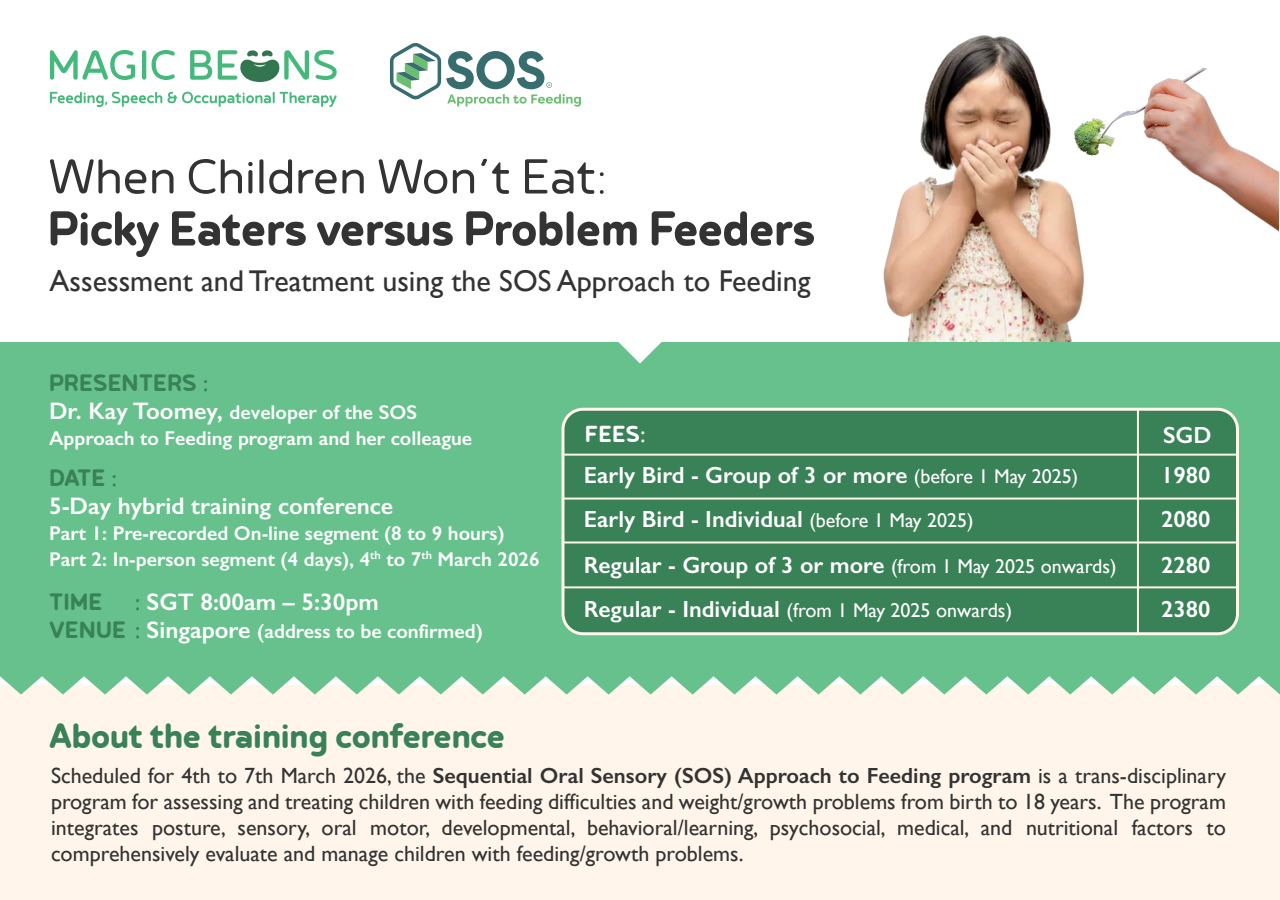
<style>
.page{position:relative;width:1280px;height:900px;background:#fff}
.page>*{position:absolute;margin:0;border:0;box-sizing:border-box;transform-origin:0 0}
.t1{font:600 58px "Betm Rounded";letter-spacing:-.02em;color:#333}
.t2{font:300 58px "Betm Rounded";letter-spacing:-.02em;color:#333}
.t3{font:600 42px "Betm Rounded";letter-spacing:-.02em;color:#398157}
.t4{font:30px "Gill Sans";color:#333}
.t5{font:600 28px "Betm Rounded";color:#398157}
.t6{font:600 27.3px "Betm Rounded";color:#fff}
.t7{font:600 24px "Gill Sans";color:#fff}
.t8{font:600 23.4px "Gill Sans";color:#fff}
.t9{font:22px/26px "Gill Sans";color:#333;text-align:justify}
.t10{font:600 20px/26px "Gill Sans";color:#fff}
.t11{font:20px "Gill Sans";color:#fff}
.s1{font-size:24px}
.s2{font-family:"Betm Rounded";font-size:28px;color:#398157}
.s3{font-weight:400;font-size:20px}
.s4{font-weight:600;font-size:23.4px}
.s5{font-weight:600}
</style>
<div class="page">
<img style="left:1116px;top:67px;width:163px;height:165px">
<img style="left:883px;top:35px;width:233px;height:307px">
<div style="left:0;top:685px;width:1280px;height:215px;background:#fff5ea"></div>
<div style="left:0;top:342px;width:1280px;height:353px;background:#67c18c"></div>
<div style="left:563px;top:409px;width:675px;height:225px;background:#398157;border-radius:20px"></div>
<div style="left:562px;top:408px;width:677px;height:227px;border:3px solid #fff5ea;border-radius:20px"></div>
<svg style="left:618px;top:342px;width:44px;height:22px"></svg>
<svg style="left:50px;top:50px;width:85px;height:30px"></svg>
<hr style="left:142px;top:50px;width:4px;height:30px;background:#45b97c;border-radius:2px">
<svg style="left:152px;top:50px;width:23px;height:30px"></svg>
<svg style="left:190px;top:50px;width:22px;height:30px"></svg>
<svg style="left:218px;top:50px;width:119px;height:32px"></svg>
<svg style="left:50px;top:92px;width:287px;height:15px"></svg>
<svg style="left:390px;top:43px;width:191px;height:64px"></svg>
<hr style="left:563px;top:454px;width:674px;height:2px;background:#fff5ea">
<hr style="left:563px;top:498px;width:674px;height:2px;background:#fff5ea">
<hr style="left:563px;top:541px;width:674px;height:2px;background:#fff5ea">
<hr style="left:563px;top:586px;width:674px;height:2px;background:#fff5ea">
<hr style="left:1137px;top:410px;width:2px;height:224px;background:#fff5ea">
<h1 class="t2" style="left:48px;top:143px;width:561px">When Children Won’t Eat:</h1>
<h1 class="t1" style="left:48px;top:192px;width:769px">Picky Eaters versus Problem Feeders</h1>
<h3 class="t4" style="left:50px;top:263px;width:763px">Assessment and Treatment using the SOS Approach to Feeding</h3>
<p class="t5" style="left:49px;top:365px;width:161px">PRESENTERS :</p>
<p class="t10" style="left:49px;top:399px;width:425px"><span class="s1">Dr. Kay Toomey,</span> developer of the SOS<br>Approach to Feeding program and her colleague</p>
<p class="t5" style="left:49px;top:460px;width:70px">DATE :</p>
<p class="t7" style="left:49px;top:491px;width:346px">5-Day hybrid training conference</p>
<p class="t10" style="left:49px;top:520px;width:492px">Part 1: Pre-recorded On-line segment (8 to 9 hours)<br>Part 2: In-person segment (4 days), 4<sup>th</sup> to 7<sup>th</sup> March 2026</p>
<p class="t7" style="left:49px;top:587px;width:331px"><span class="s2">TIME :</span> SGT 8:00am – 5:30pm</p>
<p class="t10" style="left:49px;top:618px;width:435px"><span class="s2">VENUE :</span> <span class="s1">Singapore</span> (address to be confirmed)</p>
<p class="t6" style="left:585px;top:417px;width:63px">FEES:</p>
<p class="t8" style="left:1163px;top:421px;width:50px">SGD</p>
<p class="t8" style="left:584px;top:461px;width:496px">Early Bird - Group of 3 or more <span class="s3">(before 1 May 2025)</span></p>
<p class="t8" style="left:1161px;top:461px;width:51px">1980</p>
<p class="t8" style="left:584px;top:505px;width:391px">Early Bird - Individual <span class="s3">(before 1 May 2025)</span></p>
<p class="t8" style="left:1161px;top:505px;width:51px">2080</p>
<p class="t8" style="left:584px;top:551px;width:534px">Regular - Group of 3 or more <span class="s3">(from 1 May 2025 onwards)</span></p>
<p class="t8" style="left:1161px;top:551px;width:51px">2280</p>
<p class="t11" style="left:584px;top:598px;width:430px"><span class="s4">Regular - Individual</span> (from 1 May 2025 onwards)</p>
<p class="t8" style="left:1161px;top:595px;width:51px">2380</p>
<h2 class="t3" style="left:49px;top:710px;width:458px">About the training conference</h2>
<p class="t9" style="left:51px;top:763px;width:1177px">Scheduled for 4th to 7th March 2026, the <span class="s5">Sequential Oral Sensory (SOS) Approach to Feeding program</span> is a trans-disciplinary program for assessing and treating children with feeding difficulties and weight/growth problems from birth to 18 years. The program integrates posture, sensory, oral motor, developmental, behavioral/learning, psychosocial, medical, and nutritional factors to comprehensively evaluate and manage children with feeding/growth problems.</p>
</div>
